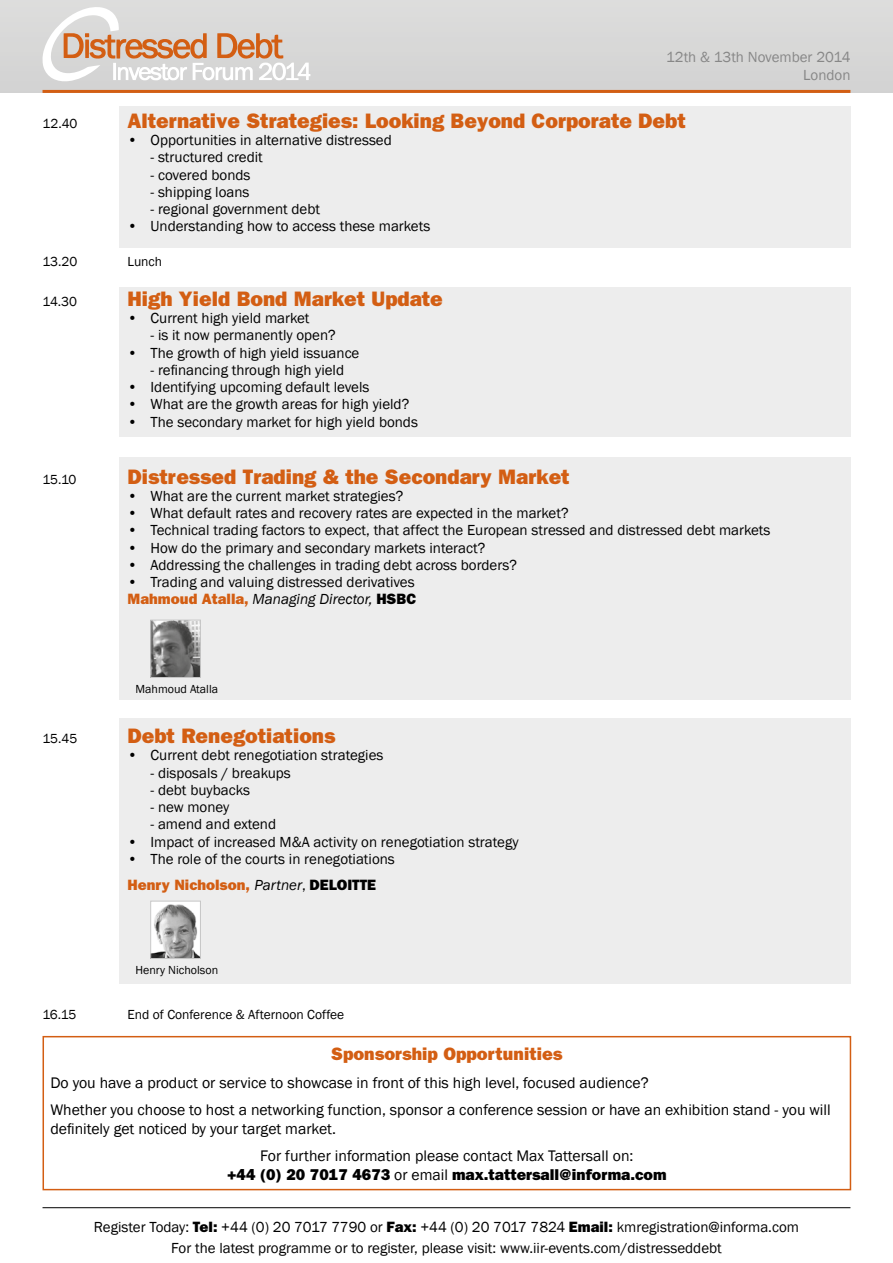
<style>
.page{position:relative;width:893px;height:1263px;background:#fff}
.page>*{position:absolute;margin:0;border:0;box-sizing:border-box;transform-origin:0 0}
.t1{font:800 21px "Franklin Gothic";color:#d35e13}
.t2{font:800 18px "Franklin Gothic";color:#d35e13}
.t3{font:15.75px/27.5px "Franklin Gothic";color:#000}
.t4{font:800 15.75px "Franklin Gothic";color:#000}
.t5{font:15px/21px "Franklin Gothic";color:#000}
.t6{font:15px/18px "Franklin Gothic";color:#878787;text-align:right}
.t7{font:13.5px "Franklin Gothic";color:#000}
.t8{font:12px "Franklin Gothic";color:#000}
.s1{font-weight:800;color:#d35e13}
.s2{font-style:italic}
.s3{font-weight:800}
.s4{font-weight:400}
</style>
<div class="page">
<div style="left:0;top:0;width:893px;height:986px;background:#d8d8d7"></div>
<div style="left:0;top:94px;width:893px;height:943px;background:#fff"></div>
<div style="left:119px;top:107px;width:731px;height:141px;background:#ededed"></div>
<div style="left:119px;top:287px;width:731px;height:150px;background:#ededed"></div>
<div style="left:119px;top:457px;width:731px;height:242px;background:#ededed"></div>
<div style="left:119px;top:718px;width:731px;height:265px;background:#ededed"></div>
<img style="left:152px;top:622px;width:47px;height:54px">
<div style="left:150px;top:620px;width:51px;height:58px;border:1px solid #c6c6c6"></div>
<img style="left:152px;top:903px;width:47px;height:54px">
<div style="left:150px;top:901px;width:51px;height:58px;border:1px solid #c6c6c6"></div>
<hr style="left:43px;top:1207px;width:807px;height:1px;background:#000">
<hr style="left:43px;top:90px;width:807px;height:3px;background:#d35e13">
<div style="left:43px;top:1036px;width:808px;height:154px;border:2px solid #d35e13"></div>
<svg style="left:42px;top:7px;width:268px;height:74px"></svg>
<p class="t6" style="left:666px;top:48px;width:186px">12th &amp; 13th November 2014<br>London</p>
<p class="t7" style="left:43px;top:115px;width:37px">12.40</p>
<h1 class="t1" style="left:128px;top:108px;width:560px">Alternative Strategies: Looking Beyond Corporate Debt</h1>
<p class="t5" style="left:128px;top:130px;width:266px">• Opportunities in alternative distressed</p>
<p class="t5" style="left:151px;top:147px;width:114px">- structured credit</p>
<p class="t5" style="left:151px;top:165px;width:101px">- covered bonds</p>
<p class="t5" style="left:151px;top:182px;width:100px">- shipping loans</p>
<p class="t5" style="left:151px;top:199px;width:171px">- regional government debt</p>
<p class="t5" style="left:128px;top:216px;width:304px">• Understanding how to access these markets</p>
<p class="t7" style="left:43px;top:253px;width:36px">13.20</p>
<p class="t7" style="left:128px;top:253px;width:36px">Lunch</p>
<p class="t7" style="left:43px;top:293px;width:36px">14.30</p>
<h1 class="t1" style="left:128px;top:286px;width:317px">High Yield Bond Market Update</h1>
<p class="t5" style="left:128px;top:308px;width:184px">• Current high yield market</p>
<p class="t5" style="left:151px;top:325px;width:187px">- is it now permanently open?</p>
<p class="t5" style="left:128px;top:342px;width:233px">• The growth of high yield issuance</p>
<p class="t5" style="left:151px;top:360px;width:195px">- refinancing through high yield</p>
<p class="t5" style="left:128px;top:377px;width:243px">• Identifying upcoming default levels</p>
<p class="t5" style="left:128px;top:394px;width:283px">• What are the growth areas for high yield?</p>
<p class="t5" style="left:128px;top:411px;width:292px">• The secondary market for high yield bonds</p>
<p class="t7" style="left:43px;top:471px;width:35px">15.10</p>
<h1 class="t1" style="left:128px;top:464px;width:444px">Distressed Trading &amp; the Secondary Market</h1>
<p class="t5" style="left:128px;top:486px;width:277px">• What are the current market strategies?</p>
<p class="t5" style="left:128px;top:503px;width:442px">• What default rates and recovery rates are expected in the market?</p>
<p class="t5" style="left:128px;top:520px;width:644px">• Technical trading factors to expect, that affect the European stressed and distressed debt markets</p>
<p class="t5" style="left:128px;top:537px;width:359px">• How do the primary and secondary markets interact?</p>
<p class="t5" style="left:128px;top:555px;width:391px">• Addressing the challenges in trading debt across borders?</p>
<p class="t5" style="left:128px;top:574px;width:290px;line-height:17.2px">• Trading and valuing distressed derivatives<br><span class="s1">Mahmoud Atalla,</span> <span class="s2">Managing Director,</span> <span class="s3">HSBC</span></p>
<p class="t8" style="left:135px;top:681px;width:84px">Mahmoud Atalla</p>
<p class="t7" style="left:43px;top:730px;width:36px">15.45</p>
<h1 class="t1" style="left:128px;top:723px;width:209px">Debt Renegotiations</h1>
<p class="t5" style="left:128px;top:745px;width:257px">• Current debt renegotiation strategies</p>
<p class="t5" style="left:151px;top:762px;width:142px">- disposals / breakups</p>
<p class="t5" style="left:151px;top:780px;width:101px">- debt buybacks</p>
<p class="t5" style="left:151px;top:797px;width:80px">- new money</p>
<p class="t5" style="left:151px;top:814px;width:127px">- amend and extend</p>
<p class="t5" style="left:128px;top:831px;width:392px">• Impact of increased M&amp;A activity on renegotiation strategy</p>
<p class="t5" style="left:128px;top:846px;width:269px;line-height:25.8px">• The role of the courts in renegotiations<br><span class="s1">Henry Nicholson,</span> <span class="s2">Partner</span>, <span class="s3">DELOITTE</span></p>
<p class="t8" style="left:135px;top:962px;width:84px">Henry Nicholson</p>
<p class="t7" style="left:43px;top:1006px;width:35px">16.15</p>
<p class="t7" style="left:128px;top:1006px;width:218px">End of Conference &amp; Afternoon Coffee</p>
<p class="t2" style="left:331px;top:1043px;width:233px">Sponsorship Opportunities</p>
<p class="t3" style="left:50px;top:1069px;width:782px">Do you have a product or service to showcase in front of this high level, focused audience?<br>Whether you choose to host a networking function, sponsor a conference session or have an exhibition stand - you will</p>
<p class="t3" style="left:260px;top:1115px;width:375px;text-indent:-210px">definitely get noticed by your target market.<br>For further information please contact Max Tattersall on:</p>
<p class="t4" style="left:227px;top:1166px;width:441px">+44 (0) 20 7017 4673 <span class="s4">or email</span> max.tattersall@informa.com</p>
<p class="t5" style="left:94px;top:1216px;width:706px;text-align:center">Register Today: <span class="s3">Tel:</span> +44 (0) 20 7017 7790 or <span class="s3">Fax:</span> +44 (0) 20 7017 7824 <span class="s3">Email:</span> kmregistration@informa.com<br>For the latest programme or to register, please visit: www.iir-events.com/distresseddebt</p>
</div>
